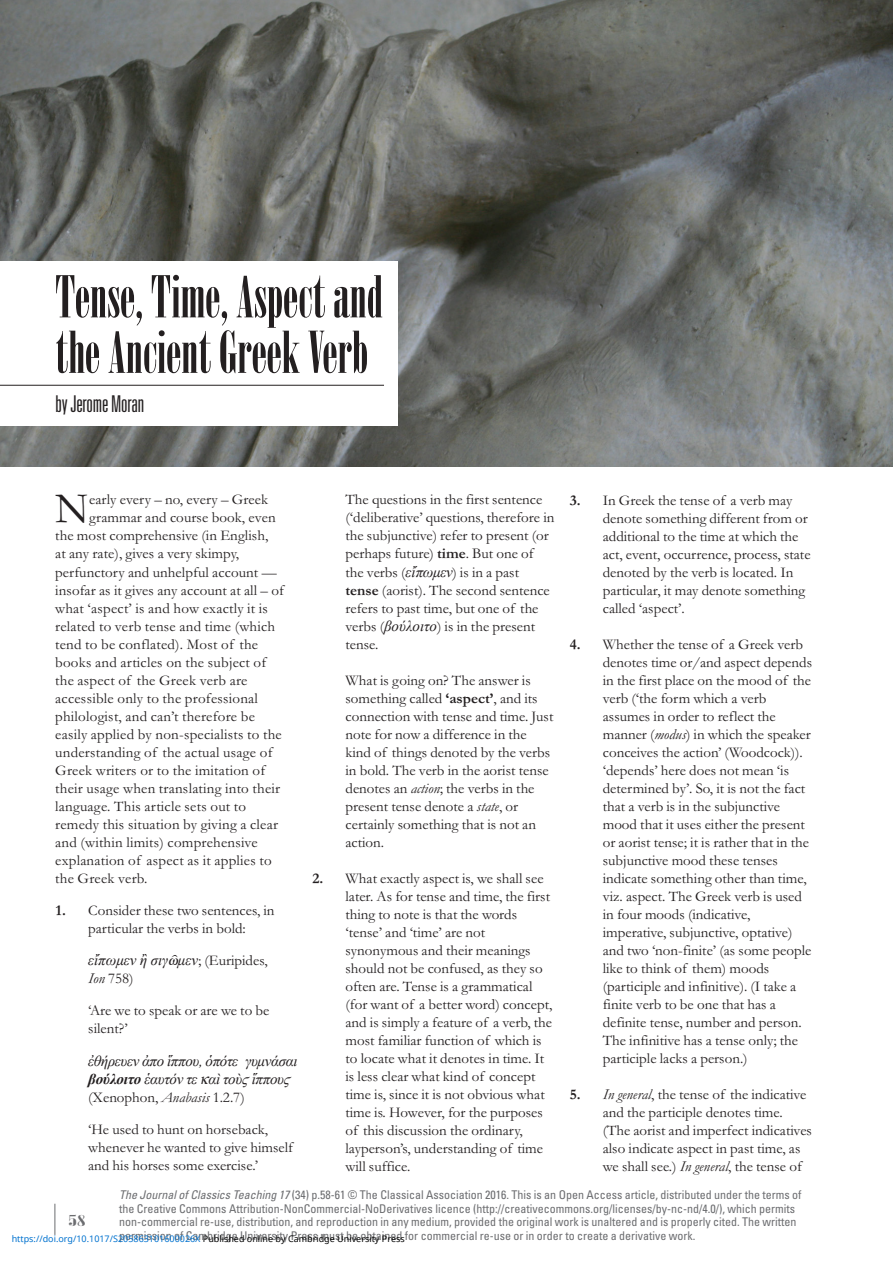
<style>
.page{position:relative;width:893px;height:1263px;background:#fff}
.page>*{position:absolute;margin:0;border:0;box-sizing:border-box;transform-origin:0 0}
.t1{font:57.45px/55.5px "Onyx";color:#231f20}
.t2{font:43.65px "Garamond";color:#231f20}
.t3{font:300 ultra-condensed 23.1px "Univers LT Std";letter-spacing:-.01em;color:#231f20}
.t4{font:15px/18px "Garamond";color:#231f20}
.t5{font:italic 15px/18px "Times New Roman";letter-spacing:-.02em;color:#231f20}
.t6{font:italic 15px "Times New Roman";color:#231f20}
.t7{font:15px "Onyx MT Std";color:#6c6d70;scale:2 1}
.t8{font:condensed 12px/13.5px "Univers LT Std";color:#6c6d70}
.t9{font:9px "Noto Sans";color:#0172cf}
.s1{font-weight:700}
.s2{font-family:"Greek"}
.s3{font-family:"Garamond";font-style:normal}
.s4{font-style:italic}
.s5{font-family:"Times New Roman";font-style:italic}
.s6{color:#000}
</style>
<div class="page">
<hr style="left:55px;top:1204px;width:1px;height:31px;background:#6c6d70">
<img style="left:0;top:0;width:893px;height:467px">
<div style="left:0;top:261px;width:397px;height:164px;background:#fff"></div>
<hr style="left:0;top:385px;width:384px;height:1px;background:#231f20">
<h1 class="t1" style="left:55px;top:269px;width:329px">Tense, Time, Aspect and the Ancient Greek Verb</h1>
<h3 class="t3" style="left:55px;top:392px;width:90px">by Jerome Moran</h3>
<h2 class="t2" style="left:55px;top:485px;width:35px">N</h2>
<p class="t4" style="left:89px;top:491px;width:181px">early every – no, every – Greek</p>
<p class="t4" style="left:89px;top:509px;width:188px">grammar and course book, even</p>
<p class="t4" style="left:55px;top:527px;width:215px">the most comprehensive (in English,</p>
<p class="t4" style="left:55px;top:545px;width:186px">at any rate), gives a very skimpy,</p>
<p class="t4" style="left:55px;top:563px;width:223px">perfunctory and unhelpful account —</p>
<p class="t4" style="left:55px;top:581px;width:230px">insofar as it gives any account at all – of</p>
<p class="t4" style="left:55px;top:599px;width:214px">what ‘aspect’ is and how exactly it is</p>
<p class="t4" style="left:55px;top:617px;width:221px">related to verb tense and time (which</p>
<p class="t4" style="left:55px;top:635px;width:204px">tend to be conflated). Most of the</p>
<p class="t4" style="left:55px;top:653px;width:213px">books and articles on the subject of</p>
<p class="t4" style="left:55px;top:671px;width:194px">the aspect of the Greek verb are</p>
<p class="t4" style="left:55px;top:689px;width:204px">accessible only to the professional</p>
<p class="t4" style="left:55px;top:707px;width:201px">philologist, and can’t therefore be</p>
<p class="t4" style="left:55px;top:725px;width:228px">easily applied by non-specialists to the</p>
<p class="t4" style="left:55px;top:743px;width:219px">understanding of the actual usage of</p>
<p class="t4" style="left:55px;top:761px;width:212px">Greek writers or to the imitation of</p>
<p class="t4" style="left:55px;top:779px;width:226px">their usage when translating into their</p>
<p class="t4" style="left:55px;top:797px;width:192px">language. This article sets out to</p>
<p class="t4" style="left:55px;top:815px;width:224px">remedy this situation by giving a clear</p>
<p class="t4" style="left:55px;top:833px;width:204px">and (within limits) comprehensive</p>
<p class="t4" style="left:55px;top:851px;width:218px">explanation of aspect as it applies to</p>
<p class="t4" style="left:55px;top:869px;width:94px">the Greek verb.</p>
<p class="t4" style="left:55px;top:901px;width:221px;text-align:center"><span class="s1">1.</span> Consider these two sentences, in particular the verbs in bold:</p>
<p class="t6" style="left:88px;top:950px;width:181px">εἴπωμεν ἢ σιγ<span class="s2">î</span>μεν<span class="s3">; (Euripides,</span></p>
<p class="t4" style="left:88px;top:962px;width:183px;line-height:32.2px"><span class="s4">Ion</span> 758)<br>‘Are we to speak or are we to be</p>
<p class="t4" style="left:88px;top:1020px;width:41px">silent?’</p>
<p class="t5" style="left:88px;top:1051px;width:211px">ἐθήρευεν ἀπο ἵππου, ὁπότε γυμνάσαι <span class="s1">βούλοιτο</span> ἑαυτόν τε αì τοὺϛ ἵππουϛ</p>
<p class="t4" style="left:88px;top:1081px;width:181px;line-height:32.2px">(Xenophon, <span class="s4">Anabasis</span> 1.2.7) ‘He used to hunt on horseback,</p>
<p class="t4" style="left:88px;top:1138px;width:206px">whenever he wanted to give himself and his horses some exercise.’</p>
<p class="t4" style="left:345px;top:491px;width:210px">The questions in the first sentence (‘deliberative’ questions, therefore in the subjunctive) refer to present (or perhaps future) <span class="s1">time</span>. But one of the verbs (<span class="s5">εἴπωμεν</span>) is in a past <span class="s1">tense</span> (aorist). The second sentence refers to past time, but one of the verbs (<span class="s5">βούλοιτο</span>) is in the present tense.</p>
<p class="t4" style="left:345px;top:671px;width:209px">What is going on? The answer is something called <span class="s1">‘aspect’</span>, and its connection with tense and time. Just note for now a difference in the kind of things denoted by the verbs in bold. The verb in the aorist tense denotes an <span class="s4">action</span>; the verbs in the present tense denote a <span class="s4">state</span>, or certainly something that is not an action.</p>
<p class="t4" style="left:345px;top:869px;width:209px;text-indent:-33px"><span class="s1">2.</span> What exactly aspect is, we shall see later. As for tense and time, the first thing to note is that the words ‘tense’ and ‘time’ are not synonymous and their meanings should not be confused, as they so often are. Tense is a grammatical (for want of a better word) concept, and is simply a feature of a verb, the most familiar function of which is to locate what it denotes in time. It is less clear what kind of concept time is, since it is not obvious what time is. However, for the purposes of this discussion the ordinary, layperson’s, understanding of time will suffice.</p>
<p class="t4" style="left:603px;top:491px;width:209px;text-indent:-33px"><span class="s1">3.</span> In Greek the tense of a verb may denote something different from or additional to the time at which the act, event, occurrence, process, state denoted by the verb is located. In particular, it may denote something called ‘aspect’.</p>
<p class="t4" style="left:603px;top:635px;width:211px;text-indent:-33px"><span class="s1">4.</span> Whether the tense of a Greek verb denotes time or/and aspect depends in the first place on the mood of the verb (‘the form which a verb assumes in order to reflect the manner (<span class="s4">modus</span>) in which the speaker conceives the action’ (Woodcock)). ‘depends’ here does not mean ‘is determined by’. So, it is not the fact that a verb is in the subjunctive mood that it uses either the present or aorist tense; it is rather that in the subjunctive mood these tenses indicate something other than time, viz. aspect. The Greek verb is used in four moods (indicative, imperative, subjunctive, optative) and two ‘non-finite’ (as some people like to think of them) moods (participle and infinitive). (I take a finite verb to be one that has a definite tense, number and person.<br>The infinitive has a tense only; the participle lacks a person.)</p>
<p class="t4" style="left:603px;top:1085px;width:211px;text-indent:-33px"><span class="s1">5.</span> <span class="s4">In general</span>, the tense of the indicative and the participle denotes time. (The aorist and imperfect indicatives also indicate aspect in past time, as we shall see.) <span class="s4">In general</span>, the tense of</p>
<p class="t8" style="left:119px;top:1188px;width:684px"><span class="s4">The Journal of Classics Teaching 17</span> (34) p.58-61 © The Classical Association 2016. This is an Open Access article, distributed under the terms of the Creative Commons Attribution-NonCommercial-NoDerivatives licence (http://creativecommons.org/licenses/by-nc-nd/4.0/), which permits non-commercial re-use, distribution, and reproduction in any medium, provided the original work is unaltered and is properly cited. The written permission of Cambridge University Press must be obtained for commercial re-use or in order to create a derivative work.</p>
<p class="t7" style="left:68px;top:1212px;width:10px">58</p>
<p class="t9" style="left:12px;top:1232px;width:395px">https://doi.org/10.1017/S205863101600026X <span class="s6">Published online by Cambridge University Press</span></p>
</div>
